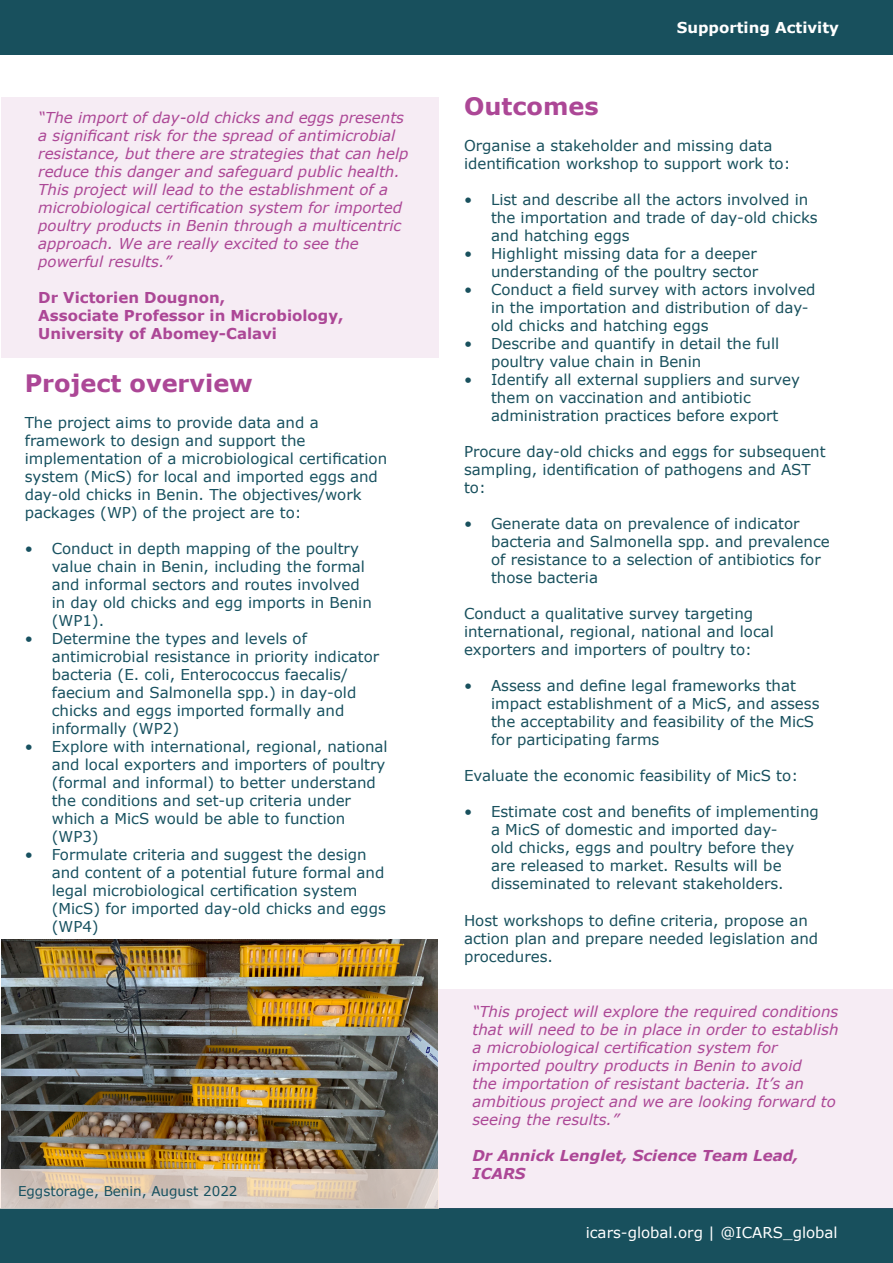
<style>
.page{position:relative;width:893px;height:1263px;background:#fff}
.page>*{position:absolute;margin:0;border:0;box-sizing:border-box;transform-origin:0 0}
.t1{font:700 24px "Verdana";color:#ac4796}
.t2{font:15px/18px "Verdana";color:#18505d}
.t3{font:15px/18px "Verdana";color:#175160}
.t4{font:italic 15px/18px "Verdana";color:#ac4796}
.t5{font:700 15px/18px "Verdana";color:#ac4796}
.t6{font:italic 700 15px/18px "Verdana";color:#ac4796}
.t7{font:15px "Verdana";color:#fff}
.t8{font:700 15px "Verdana";color:#fff}
.t9{font:13.5px "Verdana";color:#175160}
</style>
<div class="page">
<img style="left:1px;top:940px;width:436px;height:269px">
<div style="left:0;top:0;width:893px;height:54px;background:#18505d"></div>
<div style="left:0;top:1209px;width:893px;height:54px;background:#18505d"></div>
<div style="left:1px;top:97px;width:437px;height:260px;background:#f6ecf4"></div>
<div style="left:438px;top:989px;width:455px;height:220px;background:#f6ecf4"></div>
<svg style="left:0;top:1169px;width:438px;height:39px;background:#d8c8bb"></svg>
<p class="t4" style="left:38px;top:108px;width:372px">“The import of day-old chicks and eggs presents a significant risk for the spread of antimicrobial resistance, but there are strategies that can help reduce this danger and safeguard public health.<br>This project will lead to the establishment of a microbiological certification system for imported poultry products in Benin through a multicentric approach. We are really excited to see the powerful results.”</p>
<p class="t5" style="left:38px;top:288px;width:188px">Dr Victorien Dougnon,</p>
<p class="t5" style="left:38px;top:306px;width:307px">Associate Professor in Microbiology,<br>University of Abomey-Calavi</p>
<p class="t1" style="left:25px;top:366px;width:230px">Project overview</p>
<p class="t3" style="left:25px;top:413px;width:364px">The project aims to provide data and a framework to design and support the implementation of a microbiological certification system (MicS) for local and imported eggs and day-old chicks in Benin. The objectives/work packages (WP) of the project are to:</p>
<p class="t3" style="left:52px;top:539px;width:322px;text-indent:-27px">• Conduct in depth mapping of the poultry value chain in Benin, including the formal and informal sectors and routes involved in day old chicks and egg imports in Benin (WP1).</p>
<p class="t3" style="left:52px;top:629px;width:329px;text-indent:-27px">• Determine the types and levels of antimicrobial resistance in priority indicator bacteria (E. coli, Enterococcus faecalis/ faecium and Salmonella spp.) in day-old chicks and eggs imported formally and informally (WP2)</p>
<p class="t3" style="left:52px;top:737px;width:337px;text-indent:-27px">• Explore with international, regional, national and local exporters and importers of poultry (formal and informal) to better understand the conditions and set-up criteria under which a MicS would be able to function (WP3)</p>
<p class="t3" style="left:52px;top:845px;width:336px;text-indent:-27px">• Formulate criteria and suggest the design and content of a potential future formal and legal microbiological certification system (MicS) for imported day-old chicks and eggs (WP4)</p>
<p class="t9" style="left:18px;top:1181px;width:221px">Eggstorage, Benin, August 2022</p>
<p class="t8" style="left:677px;top:17px;width:164px">Supporting Activity</p>
<p class="t1" style="left:464px;top:90px;width:136px">Outcomes</p>
<p class="t2" style="left:464px;top:137px;width:328px">Organise a stakeholder and missing data identification workshop to support work to:</p>
<p class="t2" style="left:491px;top:191px;width:328px;text-indent:-27px">• List and describe all the actors involved in the importation and trade of day-old chicks and hatching eggs</p>
<p class="t2" style="left:464px;top:245px;width:296px;text-align:right">• Highlight missing data for a deeper understanding of the poultry sector</p>
<p class="t2" style="left:491px;top:281px;width:326px;text-indent:-27px">• Conduct a field survey with actors involved in the importation and distribution of day&shy;old chicks and hatching eggs</p>
<p class="t2" style="left:491px;top:335px;width:290px;text-indent:-27px">• Describe and quantify in detail the full poultry value chain in Benin</p>
<p class="t2" style="left:491px;top:371px;width:310px;text-indent:-27px">• Identify all external suppliers and survey them on vaccination and antibiotic administration practices before export</p>
<p class="t2" style="left:464px;top:443px;width:363px">Procure day-old chicks and eggs for subsequent sampling, identification of pathogens and AST to:</p>
<p class="t2" style="left:491px;top:515px;width:340px;text-indent:-27px">• Generate data on prevalence of indicator bacteria and Salmonella spp. and prevalence of resistance to a selection of antibiotics for those bacteria</p>
<p class="t2" style="left:464px;top:605px;width:311px">Conduct a qualitative survey targeting international, regional, national and local exporters and importers of poultry to:</p>
<p class="t2" style="left:491px;top:677px;width:330px;text-indent:-27px">• Assess and define legal frameworks that impact establishment of a MicS, and assess the acceptability and feasibility of the MicS for participating farms</p>
<p class="t2" style="left:464px;top:767px;width:336px">Evaluate the economic feasibility of MicS to:</p>
<p class="t2" style="left:491px;top:803px;width:329px;text-indent:-27px">• Estimate cost and benefits of implementing a MicS of domestic and imported day-<br>old chicks, eggs and poultry before they are released to market. Results will be disseminated to relevant stakeholders.</p>
<p class="t2" style="left:464px;top:911px;width:356px">Host workshops to define criteria, propose an action plan and prepare needed legislation and procedures.</p>
<p class="t4" style="left:472px;top:1003px;width:367px">“This project will explore the required conditions that will need to be in place in order to establish a microbiological certification system for imported poultry products in Benin to avoid<br>the importation of resistant bacteria. It’s an ambitious project and we are looking forward to seeing the results.”</p>
<p class="t6" style="left:472px;top:1146px;width:328px">Dr Annick Lenglet, Science Team Lead,<br>ICARS</p>
<p class="t7" style="left:586px;top:1222px;width:253px">icars-global.org | @ICARS_global</p>
</div>
